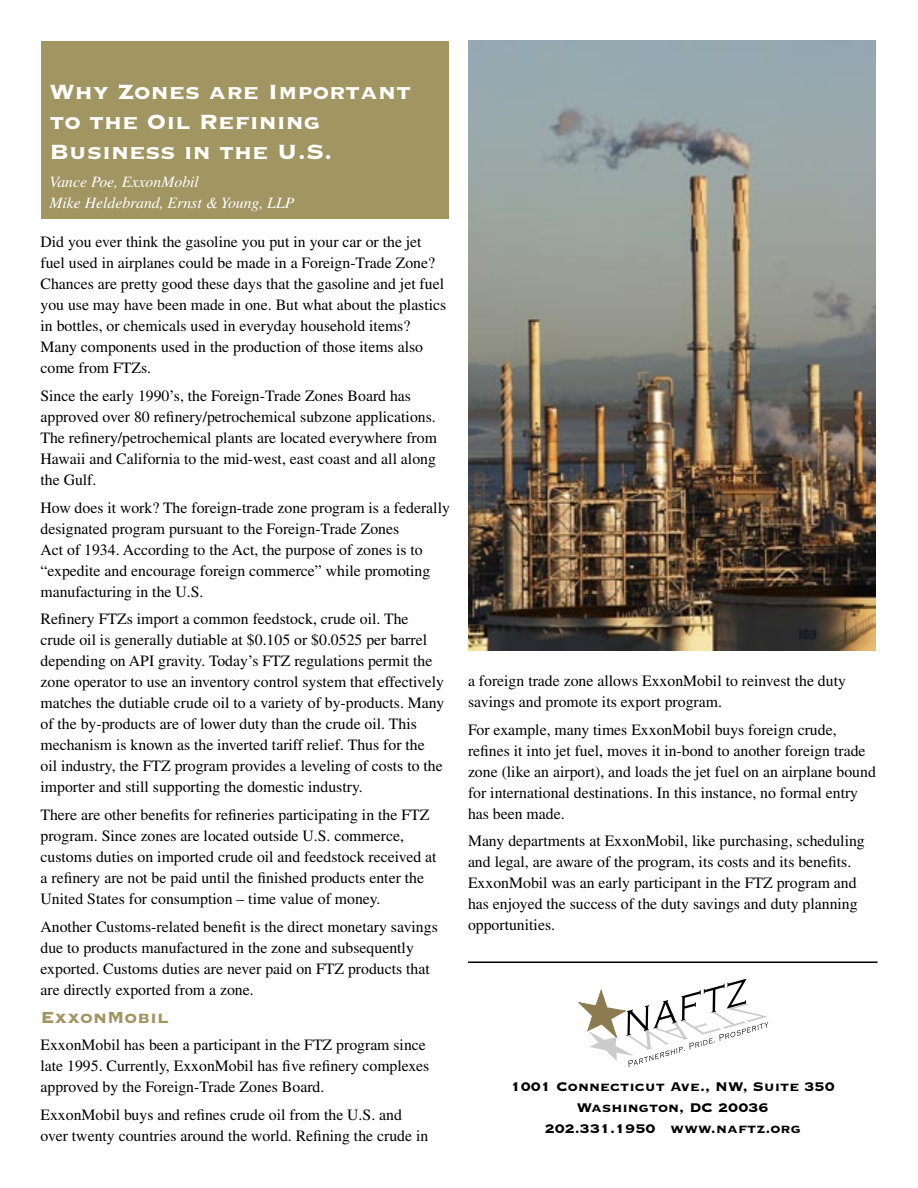
<style>
.page{position:relative;width:918px;height:1188px;background:#fff}
.page>*{position:absolute;margin:0;border:0;box-sizing:border-box;transform-origin:0 0}
.Heading{font:27px/30px "Copperplate Thirty Three BC";color:#fff}
.Heading-2{font:21px "Copperplate Thirty Three BC";color:#a19562}
.Body{font:16.5px "Copperplate Thirty Three BC";color:#000}
.Body-2{font:15.75px/21px "Times";color:#000}
.Body-3{font:italic 15.75px/21px "Times";color:#fff}
</style>
<div class="page">
<div style="left:41px;top:41px;width:408px;height:178px;background:#a19562"></div>
<img style="left:468px;top:40px;width:407px;height:610px">
<hr style="left:468px;top:962px;width:410px;height:1px;background:#000">
<svg style="left:578px;top:979px;width:190px;height:88px"></svg>
<p class="Heading" style="left:50px;top:77px;width:363px">Why Zones are Important to the Oil Refining<br>Business in the U.S.</p>
<p class="Body-3" style="left:50px;top:171px;width:246px">Vance Poe, ExxonMobil<br>Mike Heldebrand, Ernst &amp; Young, LLP</p>
<p class="Body-2" style="left:40px;top:231px;width:407px">Did you ever think the gasoline you put in your car or the jet fuel used in airplanes could be made in a Foreign-Trade Zone?<br>Chances are pretty good these days that the gasoline and jet fuel you use may have been made in one. But what about the plastics in bottles, or chemicals used in everyday household items?<br>Many components used in the production of those items also come from FTZs.</p>
<p class="Body-2" style="left:40px;top:385px;width:398px">Since the early 1990’s, the Foreign-Trade Zones Board has approved over 80 refinery/petrochemical subzone applications.<br>The refinery/petrochemical plants are located everywhere from Hawaii and California to the mid-west, east coast and all along the Gulf.</p>
<p class="Body-2" style="left:40px;top:497px;width:411px">How does it work? The foreign-trade zone program is a federally designated program pursuant to the Foreign-Trade Zones<br>Act of 1934. According to the Act, the purpose of zones is to “expedite and encourage foreign commerce” while promoting manufacturing in the U.S.</p>
<p class="Body-2" style="left:40px;top:609px;width:405px">Refinery FTZs import a common feedstock, crude oil. The crude oil is generally dutiable at $0.105 or $0.0525 per barrel depending on API gravity. Today’s FTZ regulations permit the zone operator to use an inventory control system that effectively matches the dutiable crude oil to a variety of by-products. Many of the by-products are of lower duty than the crude oil. This mechanism is known as the inverted tariff relief. Thus for the oil industry, the FTZ program provides a leveling of costs to the importer and still supporting the domestic industry.</p>
<p class="Body-2" style="left:40px;top:804px;width:398px">There are other benefits for refineries participating in the FTZ program. Since zones are located outside U.S. commerce, customs duties on imported crude oil and feedstock received at a refinery are not be paid until the finished products enter the United States for consumption – time value of money.</p>
<p class="Body-2" style="left:40px;top:916px;width:399px">Another Customs-related benefit is the direct monetary savings due to products manufactured in the zone and subsequently exported. Customs duties are never paid on FTZ products that are directly exported from a zone.</p>
<p class="Heading-2" style="left:40px;top:1007px;width:130px">ExxonMobil</p>
<p class="Body-2" style="left:40px;top:1035px;width:390px">ExxonMobil has been a participant in the FTZ program since late 1995. Currently, ExxonMobil has five refinery complexes approved by the Foreign-Trade Zones Board.</p>
<p class="Body-2" style="left:40px;top:1104px;width:389px">ExxonMobil buys and refines crude oil from the U.S. and over twenty countries around the world. Refining the crude in</p>
<p class="Body-2" style="left:468px;top:670px;width:379px">a foreign trade zone allows ExxonMobil to reinvest the duty savings and promote its export program.</p>
<p class="Body-2" style="left:468px;top:719px;width:409px">For example, many times ExxonMobil buys foreign crude, refines it into jet fuel, moves it in-bond to another foreign trade zone (like an airport), and loads the jet fuel on an airplane bound for international destinations. In this instance, no formal entry has been made.</p>
<p class="Body-2" style="left:468px;top:831px;width:398px">Many departments at ExxonMobil, like purchasing, scheduling and legal, are aware of the program, its costs and its benefits.<br>ExxonMobil was an early participant in the FTZ program and has enjoyed the success of the duty savings and duty planning opportunities.</p>
<p class="Body" style="left:511px;top:1079px;width:326px">1001 Connecticut Ave., NW, Suite 350</p>
<p class="Body" style="left:577px;top:1100px;width:193px">Washington, DC 20036</p>
<p class="Body" style="left:545px;top:1121px;width:258px">202.331.1950 www.naftz.org</p>
</div>
